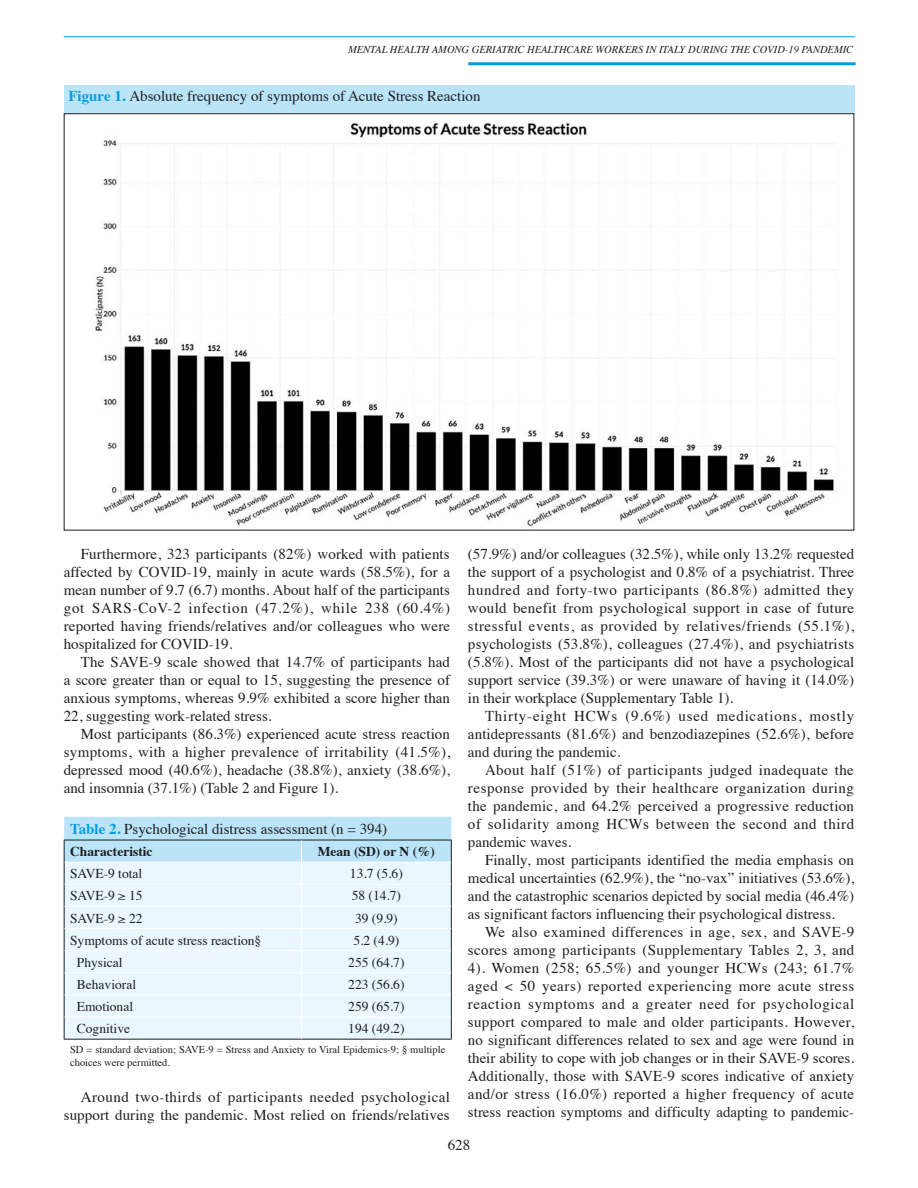
<style>
.page{position:relative;width:918px;height:1188px;background:#fff}
.page>*{position:absolute;margin:0;border:0;box-sizing:border-box;transform-origin:0 0}
.t1{font:15px/18px "Times";color:#1d1e1f;text-align:justify}
.t2{font:13.5px "Times";color:#1d1e1f}
.t3{font:700 13.5px "Times";color:#1d1e1f}
.t4{font:10.5px/12.6px "Times";color:#1d1e1f}
.t5{font:italic 10.5px "Times";color:#1d1e1f}
.s1{font-weight:700;color:#009fe2}
</style>
<div class="page">
<hr style="left:64px;top:36px;width:791px;height:1px;background:#009fe2">
<hr style="left:468px;top:62px;width:388px;height:3px;background:#009fe2">
<hr style="left:64px;top:1039px;width:238px;height:1px;background:#1d1e1f">
<hr style="left:302px;top:1039px;width:150px;height:1px;background:#1d1e1f">
<svg style="left:64px;top:817px;width:388px;height:222px;background:#e0f1fa"></svg>
<div style="left:64px;top:85px;width:790px;height:29px;background:#bbe4f9"></div>
<img style="left:95px;top:122px;width:742px;height:405px">
<p class="t5" style="left:348px;top:41px;width:507px">MENTAL HEALTH AMONG GERIATRIC HEALTHCARE WORKERS IN ITALY DURING THE COVID-19 PANDEMIC</p>
<p class="t1" style="left:68px;top:85px;width:414px"><span class="s1">Figure 1.</span> Absolute frequency of symptoms of Acute Stress Reaction</p>
<p class="t1" style="left:64px;top:543px;width:388px;text-indent:17px">Furthermore, 323 participants (82%) worked with patients affected by COVID-19, mainly in acute wards (58.5%), for a mean number of 9.7 (6.7) months. About half of the participants got SARS-CoV-2 infection (47.2%), while 238 (60.4%) reported having friends/relatives and/or colleagues who were hospitalized for COVID-19.</p>
<p class="t1" style="left:64px;top:651px;width:388px;text-indent:17px">The SAVE-9 scale showed that 14.7% of participants had a score greater than or equal to 15, suggesting the presence of anxious symptoms, whereas 9.9% exhibited a score higher than 22, suggesting work-related stress.</p>
<p class="t1" style="left:64px;top:723px;width:388px;text-indent:17px">Most participants (86.3%) experienced acute stress reaction symptoms, with a higher prevalence of irritability (41.5%), depressed mood (40.6%), headache (38.8%), anxiety (38.6%), and insomnia (37.1%) (Table 2 and Figure 1).</p>
<p class="t1" style="left:70px;top:819px;width:319px"><span class="s1">Table 2.</span> Psychological distress assessment (n = 394)</p>
<p class="t3" style="left:70px;top:839px;width:84px">Characteristic</p>
<p class="t3" style="left:318px;top:839px;width:119px">Mean (SD) or N (%)</p>
<p class="t2" style="left:70px;top:861px;width:74px">SAVE-9 total</p>
<p class="t2" style="left:350px;top:861px;width:54px">13.7 (5.6)</p>
<p class="t2" style="left:70px;top:883px;width:74px">SAVE-9 ≥ 15</p>
<p class="t2" style="left:352px;top:883px;width:51px">58 (14.7)</p>
<p class="t2" style="left:70px;top:905px;width:74px">SAVE-9 ≥ 22</p>
<p class="t2" style="left:355px;top:905px;width:44px">39 (9.9)</p>
<p class="t2" style="left:70px;top:928px;width:193px">Symptoms of acute stress reaction§</p>
<p class="t2" style="left:353px;top:928px;width:48px">5.2 (4.9)</p>
<p class="t2" style="left:77px;top:950px;width:47px">Physical</p>
<p class="t2" style="left:348px;top:950px;width:58px">255 (64.7)</p>
<p class="t2" style="left:77px;top:972px;width:61px">Behavioral</p>
<p class="t2" style="left:348px;top:972px;width:58px">223 (56.6)</p>
<p class="t2" style="left:77px;top:994px;width:58px">Emotional</p>
<p class="t2" style="left:348px;top:994px;width:58px">259 (65.7)</p>
<p class="t2" style="left:77px;top:1016px;width:55px">Cognitive</p>
<p class="t2" style="left:348px;top:1016px;width:58px">194 (49.2)</p>
<p class="t4" style="left:70px;top:1042px;width:377px">SD = standard deviation; SAVE-9 = Stress and Anxiety to Viral Epidemics-9; § multiple choices were permitted.</p>
<p class="t1" style="left:64px;top:1086px;width:388px;text-align:right">Around two-thirds of participants needed psychological support during the pandemic. Most relied on friends/relatives</p>
<p class="t1" style="left:468px;top:543px;width:388px">(57.9%) and/or colleagues (32.5%), while only 13.2% requested the support of a psychologist and 0.8% of a psychiatrist. Three hundred and forty-two participants (86.8%) admitted they would benefit from psychological support in case of future stressful events, as provided by relatives/friends (55.1%), psychologists (53.8%), colleagues (27.4%), and psychiatrists (5.8%). Most of the participants did not have a psychological support service (39.3%) or were unaware of having it (14.0%) in their workplace (Supplementary Table 1).</p>
<p class="t1" style="left:468px;top:705px;width:388px;text-indent:17px">Thirty-eight HCWs (9.6%) used medications, mostly antidepressants (81.6%) and benzodiazepines (52.6%), before and during the pandemic.</p>
<p class="t1" style="left:468px;top:759px;width:388px;text-indent:17px">About half (51%) of participants judged inadequate the response provided by their healthcare organization during the pandemic, and 64.2% perceived a progressive reduction of solidarity among HCWs between the second and third pandemic waves.</p>
<p class="t1" style="left:468px;top:849px;width:388px;text-indent:17px">Finally, most participants identified the media emphasis on medical uncertainties (62.9%), the “no-vax” initiatives (53.6%), and the catastrophic scenarios depicted by social media (46.4%) as significant factors influencing their psychological distress.</p>
<p class="t1" style="left:468px;top:921px;width:388px;text-indent:17px">We also examined differences in age, sex, and SAVE-9 scores among participants (Supplementary Tables 2, 3, and 4). Women (258; 65.5%) and younger HCWs (243; 61.7% aged &lt; 50 years) reported experiencing more acute stress reaction symptoms and a greater need for psychological support compared to male and older participants. However, no significant differences related to sex and age were found in their ability to cope with job changes or in their SAVE-9 scores.<br>Additionally, those with SAVE-9 scores indicative of anxiety and/or stress (16.0%) reported a higher frequency of acute stress reaction symptoms and difficulty adapting to pandemic-</p>
<p class="t1" style="left:448px;top:1135px;width:24px">628</p>
</div>
